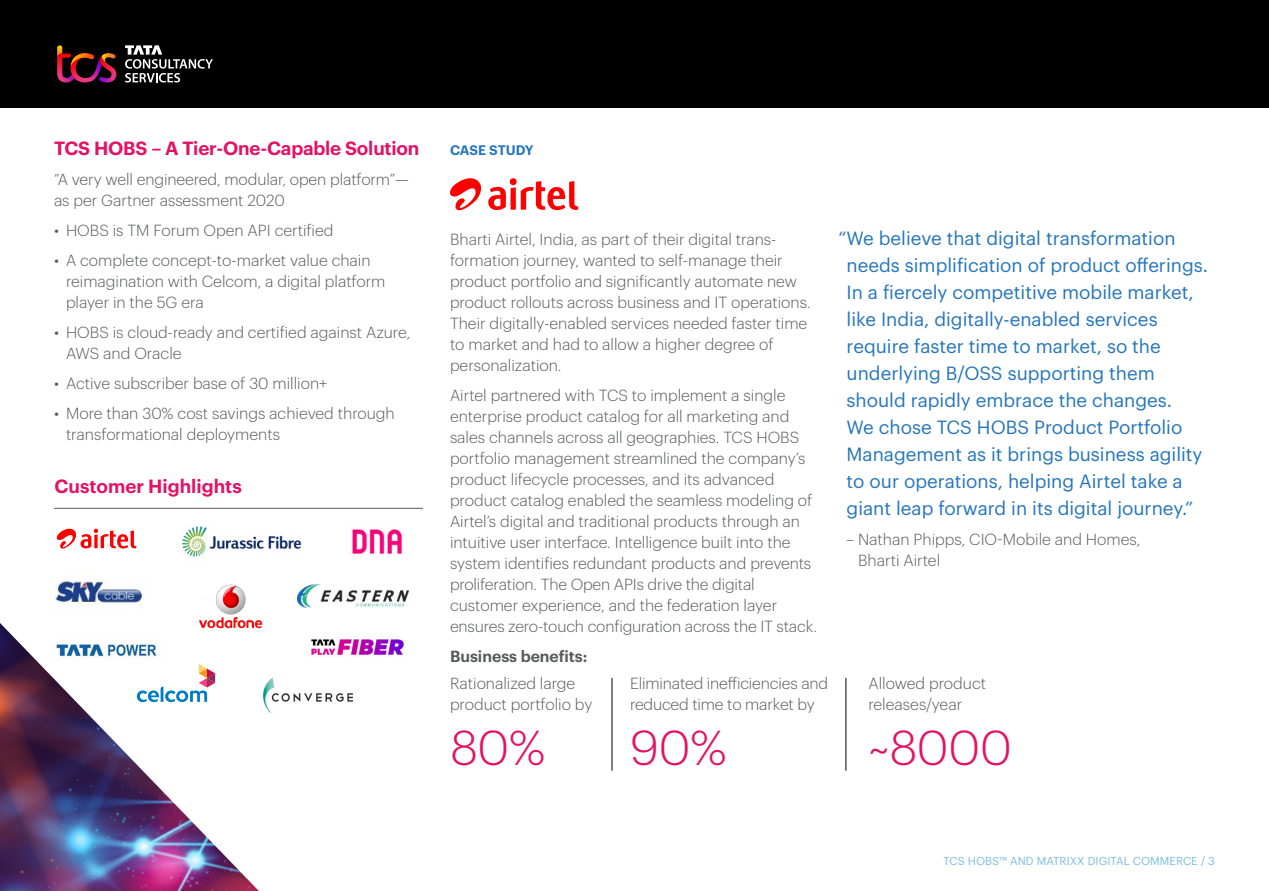
<style>
.page{position:relative;width:1269px;height:891px;background:#fff}
.page>*{position:absolute;margin:0;border:0;box-sizing:border-box;transform-origin:0 0}
.t1{font:300 48px "Graphik";color:#e41165}
.t2{font:18.75px/27px "Graphik";color:#2475bc}
.t3{font:600 18.75px "Graphik";letter-spacing:-.01em;color:#e41165}
.t4{font:300 15.75px/21px "Graphik";color:#58595b}
.t5{font:600 15.75px "Graphik";color:#58595b}
.t6{font:600 13.5px "Graphik";letter-spacing:-.01em;color:#2475bc}
.t7{font:11.25px "Graphik";letter-spacing:.005em;color:#7bbde1}
</style>
<div class="page">
<hr style="left:612px;top:678px;width:1px;height:93px;background:#000">
<hr style="left:846px;top:678px;width:1px;height:93px;background:#000">
<div style="left:0;top:0;width:1269px;height:108px;background:#000"></div>
<svg style="left:450px;top:178px;width:31px;height:32px"></svg>
<svg style="left:488px;top:178px;width:90px;height:32px"></svg>
<svg style="left:57px;top:529px;width:79px;height:20px"></svg>
<img style="left:0;top:623px;width:259px;height:268px">
<svg style="left:125px;top:45px;width:88px;height:38px"></svg>
<svg style="left:57px;top:45px;width:59px;height:38px"></svg>
<img style="left:181px;top:526px;width:121px;height:32px">
<img style="left:55px;top:580px;width:87px;height:24px">
<img style="left:352px;top:529px;width:50px;height:26px">
<img style="left:297px;top:585px;width:111px;height:22px">
<svg style="left:137px;top:663px;width:79px;height:39px"></svg>
<img style="left:310px;top:639px;width:94px;height:16px">
<img style="left:50px;top:639px;width:114px;height:20px">
<img style="left:252px;top:674px;width:101px;height:45px">
<hr style="left:54px;top:508px;width:369px;height:1px;background:#58595b">
<img style="left:196px;top:584px;width:67px;height:47px">
<p class="t3" style="left:54px;top:134px;width:367px">TCS HOBS – A Tier-One-Capable Solution</p>
<p class="t4" style="left:54px;top:168px;width:356px">“A very well engineered, modular, open platform”— as per Gartner assessment 2020</p>
<p class="t4" style="left:54px;top:219px;width:281px">• HOBS is TM Forum Open API certified</p>
<p class="t4" style="left:66px;top:249px;width:321px;text-indent:-12px">• A complete concept-to-market value chain reimagination with Celcom, a digital platform player in the 5G era</p>
<p class="t4" style="left:66px;top:321px;width:346px;text-indent:-12px">• HOBS is cloud-ready and certified against Azure,<br>AWS and Oracle</p>
<p class="t4" style="left:54px;top:372px;width:275px">• Active subscriber base of 30 million+</p>
<p class="t4" style="left:66px;top:402px;width:330px;text-indent:-12px">• More than 30% cost savings achieved through transformational deployments</p>
<p class="t3" style="left:55px;top:472px;width:189px">Customer Highlights</p>
<p class="t6" style="left:450px;top:140px;width:85px">CASE STUDY</p>
<p class="t4" style="left:450px;top:228px;width:362px">Bharti Airtel, India, as part of their digital trans&shy;formation journey, wanted to self-manage their product portfolio and significantly automate new product rollouts across business and IT operations.<br>Their digitally-enabled services needed faster time to market and had to allow a higher degree of personalization.</p>
<p class="t4" style="left:450px;top:384px;width:368px">Airtel partnered with TCS to implement a single enterprise product catalog for all marketing and sales channels across all geographies. TCS HOBS portfolio management streamlined the company’s product lifecycle processes, and its advanced product catalog enabled the seamless modeling of Airtel’s digital and traditional products through an intuitive user interface. Intelligence built into the system identifies redundant products and prevents proliferation. The Open APIs drive the digital customer experience, and the federation layer ensures zero-touch configuration across the IT stack.</p>
<p class="t5" style="left:450px;top:645px;width:139px">Business benefits:</p>
<p class="t2" style="left:847px;top:224px;width:363px;text-indent:-8px">“We believe that digital transformation needs simplification of product offerings.<br>In a fiercely competitive mobile market, like India, digitally-enabled services require faster time to market, so the underlying B/OSS supporting them should rapidly embrace the changes.<br>We chose TCS HOBS Product Portfolio Management as it brings business agility to our operations, helping Airtel take a giant leap forward in its digital journey.”</p>
<p class="t4" style="left:858px;top:528px;width:284px;text-indent:-12px">– Nathan Phipps, CIO-Mobile and Homes,<br>Bharti Airtel</p>
<p class="t4" style="left:450px;top:672px;width:144px">Rationalized large product portfolio by</p>
<p class="t4" style="left:630px;top:672px;width:200px">Eliminated inefficiencies and reduced time to market by</p>
<p class="t4" style="left:868px;top:672px;width:119px">Allowed product releases/year</p>
<h1 class="t1" style="left:450px;top:713px;width:97px">80%</h1>
<h1 class="t1" style="left:630px;top:713px;width:98px">90%</h1>
<h1 class="t1" style="left:868px;top:713px;width:145px">~8000</h1>
<p class="t7" style="left:943px;top:853px;width:273px">TCS HOBS™ AND MATRIXX DIGITAL COMMERCE / 3</p>
</div>
